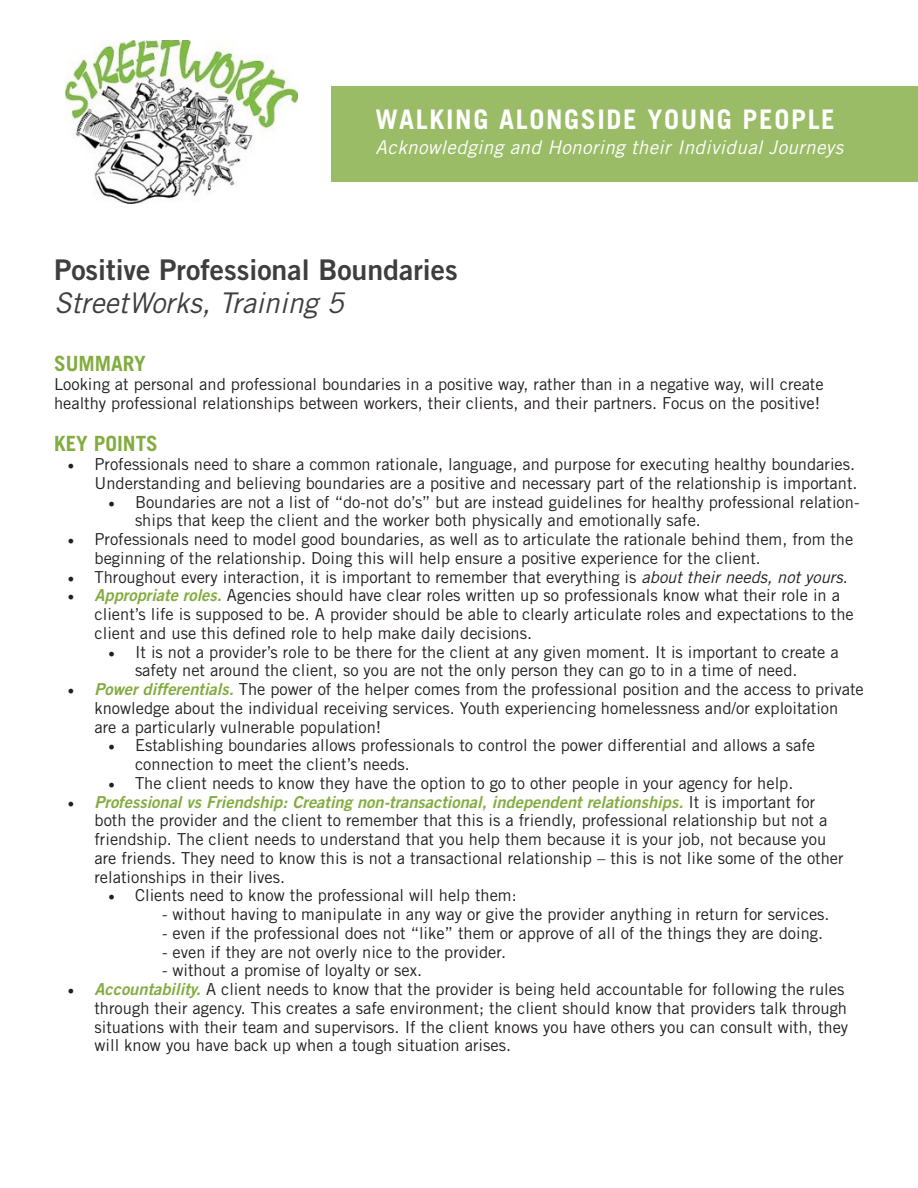
<style>
.page{position:relative;width:918px;height:1188px;background:#fff}
.page>*{position:absolute;margin:0;border:0;box-sizing:border-box;transform-origin:0 0}
.t1{font:28.5px "Trade Gothic LT Std Bd 2";color:#3e3e3f}
.t2{font:italic 28.5px "Trade Gothic LT Std";color:#3e3e3f}
.t3{font:700 27px "Trade Gothic LT Std";letter-spacing:.06em;color:#fff}
.t4{font:700 21px "Trade Gothic LT Std";color:#83ac40}
.t5{font:italic 18.9px "Trade Gothic LT Std";letter-spacing:.02em;color:#fff}
.t6{font:16.5px/18.8px "Trade Gothic LT Std";color:#231f20}
.s1{font-family:"Minion Pro";font-size:18px}
.s2{font-style:italic}
.s3{font-family:"Trade Gothic LT Std Bd 2 Obl";color:#83ac40}
</style>
<div class="page">
<img style="left:66px;top:41px;width:231px;height:163px">
<div style="left:331px;top:86px;width:587px;height:95px;background:#9bbc66"></div>
<h2 class="t3" style="left:376px;top:103px;width:461px">WALKING ALONGSIDE YOUNG PEOPLE</h2>
<p class="t5" style="left:376px;top:136px;width:469px">Acknowledging and Honoring their Individual Journeys</p>
<p class="t1" style="left:54px;top:252px;width:405px">Positive Professional Boundaries</p>
<p class="t2" style="left:54px;top:286px;width:291px">StreetWorks, Training 5</p>
<p class="t4" style="left:54px;top:351px;width:93px">SUMMARY</p>
<p class="t6" style="left:54px;top:375px;width:771px">Looking at personal and professional boundaries in a positive way, rather than in a negative way, will create healthy professional relationships between workers, their clients, and their partners. Focus on the positive!</p>
<p class="t4" style="left:54px;top:431px;width:105px">KEY POINTS</p>
<p class="t6" style="left:68px;top:455px;width:792px;text-align:right"><span class="s1">•</span> Professionals need to share a common rationale, language, and purpose for executing healthy boundaries.<br>Understanding and believing boundaries are a positive and necessary part of the relationship is important.</p>
<p class="t6" style="left:135px;top:492px;width:726px;text-indent:-27px"><span class="s1">•</span> Boundaries are not a list of “do-not do’s” but are instead guidelines for healthy professional relation&shy;ships that keep the client and the worker both physically and emotionally safe.</p>
<p class="t6" style="left:94px;top:530px;width:760px;text-indent:-27px"><span class="s1">•</span> Professionals need to model good boundaries, as well as to articulate the rationale behind them, from the beginning of the relationship. Doing this will help ensure a positive experience for the client.</p>
<p class="t6" style="left:68px;top:567px;width:782px"><span class="s1">•</span> Throughout every interaction, it is important to remember that everything is <span class="s2">about their needs, not yours</span>.</p>
<p class="t6" style="left:94px;top:586px;width:761px;text-indent:-27px"><span class="s1">•</span> <span class="s3">Appropriate roles.</span> Agencies should have clear roles written up so professionals know what their role in a client’s life is supposed to be. A provider should be able to clearly articulate roles and expectations to the client and use this defined role to help make daily decisions.</p>
<p class="t6" style="left:135px;top:642px;width:705px;text-indent:-27px"><span class="s1">•</span> It is not a provider’s role to be there for the client at any given moment. It is important to create a safety net around the client, so you are not the only person they can go to in a time of need.</p>
<p class="t6" style="left:94px;top:680px;width:771px;text-indent:-27px"><span class="s1">•</span> <span class="s3">Power differentials.</span> The power of the helper comes from the professional position and the access to private knowledge about the individual receiving services. Youth experiencing homelessness and/or exploitation are a particularly vulnerable population!</p>
<p class="t6" style="left:135px;top:736px;width:682px;text-indent:-27px"><span class="s1">•</span> Establishing boundaries allows professionals to control the power differential and allows a safe connection to meet the client’s needs.</p>
<p class="t6" style="left:108px;top:774px;width:687px"><span class="s1">•</span> The client needs to know they have the option to go to other people in your agency for help.</p>
<p class="t6" style="left:94px;top:792px;width:751px;text-indent:-27px"><span class="s1">•</span> <span class="s3">Professional vs Friendship: Creating non-transactional, independent relationships.</span> It is important for both the provider and the client to remember that this is a friendly, professional relationship but not a friendship. The client needs to understand that you help them because it is your job, not because you are friends. They need to know this is not a transactional relationship – this is not like some of the other relationships in their lives.</p>
<p class="t6" style="left:108px;top:886px;width:410px"><span class="s1">•</span> Clients need to know the professional will help them:</p>
<p class="t6" style="left:162px;top:905px;width:669px">- without having to manipulate in any way or give the provider anything in return for services.</p>
<p class="t6" style="left:162px;top:924px;width:663px">- even if the professional does not “like” them or approve of all of the things they are doing.</p>
<p class="t6" style="left:162px;top:942px;width:346px">- even if they are not overly nice to the provider.</p>
<p class="t6" style="left:162px;top:961px;width:262px">- without a promise of loyalty or sex.</p>
<p class="t6" style="left:94px;top:980px;width:755px;text-indent:-27px"><span class="s1">•</span> <span class="s3">Accountability.</span> A client needs to know that the provider is being held accountable for following the rules through their agency. This creates a safe environment; the client should know that providers talk through situations with their team and supervisors. If the client knows you have others you can consult with, they will know you have back up when a tough situation arises.</p>
</div>
